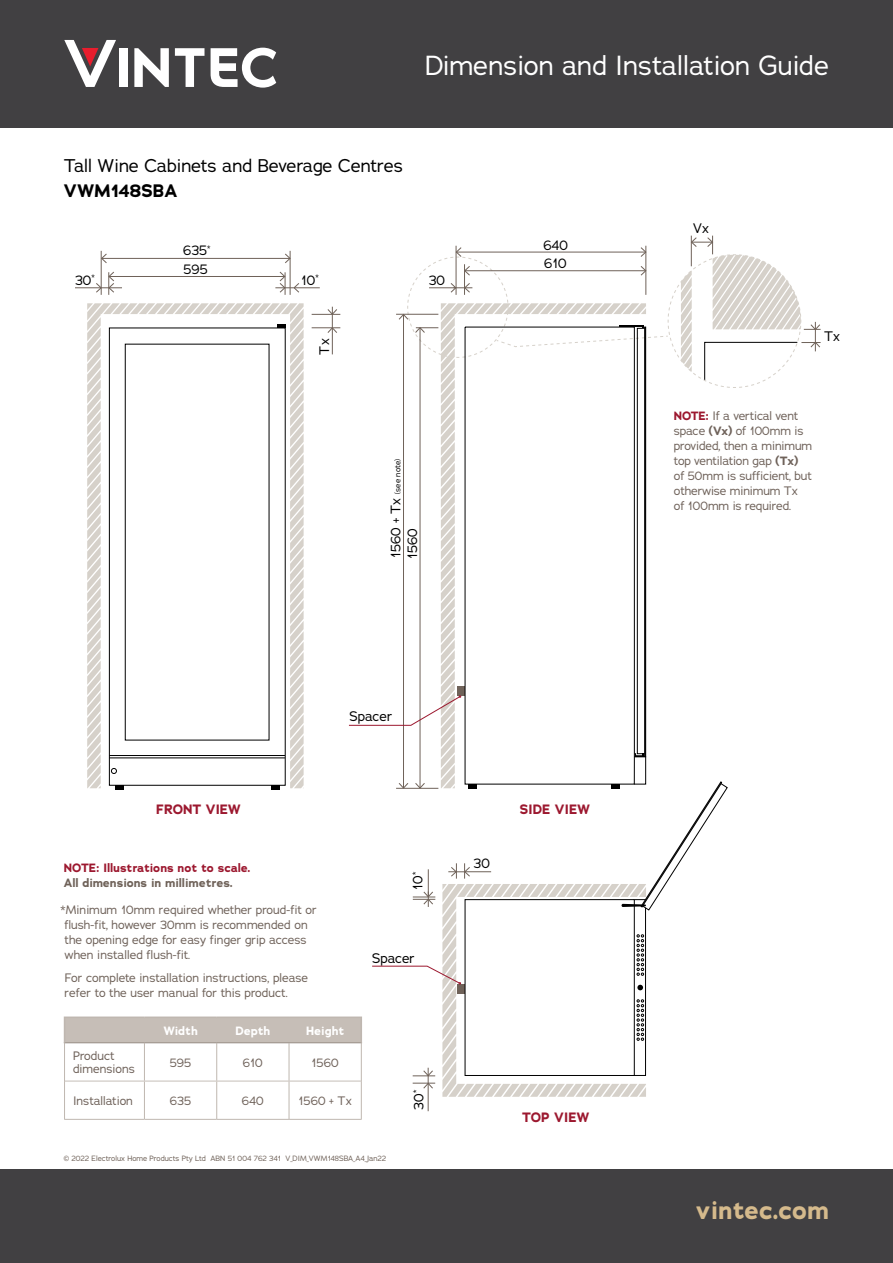
<style>
.page{position:relative;width:893px;height:1263px;background:#fff}
.page>*{position:absolute;margin:0;border:0;box-sizing:border-box;transform-origin:0 0}
.t1{font:27px "Adrianna";color:#fff}
.t2{font:700 25.5px "Adrianna";color:#d5ba8c}
.t3{font:18px "Adrianna";color:#000}
.t4{font:700 18px "Adrianna";color:#000}
.t5{font:13.5px/18.3px "Adrianna";color:#000}
.t6{font:700 13.5px "Adrianna";color:#9c182f}
.t7{font:12px/15px "Adrianna";letter-spacing:-.01em;color:#6f625a}
.t8{font:12px/15px "Adrianna";color:#6f6259}
.t9{font:700 12px "Adrianna";color:#9c182f}
.t10{font:700 12px "Adrianna";color:#6f6259}
.t11{font:700 12px "Adrianna";color:#fff}
.t12{font:7.8px "Adrianna";color:#000}
.t13{font:7.5px "Adrianna";color:#6f6259}
.s1{font-size:13.5px}
.s2{font-weight:700;color:#9c182f}
.s3{font-weight:700}
</style>
<div class="page">
<svg style="left:87px;top:303px;width:217px;height:485px"></svg>
<svg style="left:441px;top:388px;width:196px;height:365px"></svg>
<div style="left:458px;top:686px;width:7px;height:10px;background:#6f6259"></div>
<svg style="left:464px;top:388px;width:171px;height:365px"></svg>
<div style="left:644px;top:327px;width:2px;height:430px;border:1px solid #000"></div>
<div style="left:637px;top:328px;width:8px;height:426px;border:1px solid #000"></div>
<div style="left:109px;top:328px;width:177px;height:458px;border:1px solid #000"></div>
<hr style="left:109px;top:757px;width:176px;height:1px;background:#000">
<hr style="left:109px;top:755px;width:176px;height:1px;background:#000">
<svg style="left:115px;top:785px;width:8px;height:4px"></svg>
<svg style="left:271px;top:785px;width:9px;height:4px"></svg>
<svg style="left:111px;top:768px;width:6px;height:6px"></svg>
<hr style="left:101px;top:251px;width:1px;height:44px;background:#6f6259">
<hr style="left:290px;top:251px;width:1px;height:44px;background:#6f6259">
<hr style="left:396px;top:314px;width:42px;height:1px;background:#6f6259">
<hr style="left:102px;top:258px;width:188px;height:1px;background:#6f6259">
<svg style="left:101px;top:253px;width:6px;height:10px"></svg>
<svg style="left:285px;top:253px;width:6px;height:10px"></svg>
<hr style="left:403px;top:314px;width:1px;height:474px;background:#6f6259">
<hr style="left:109px;top:276px;width:176px;height:1px;background:#6f6259">
<hr style="left:420px;top:328px;width:1px;height:460px;background:#6f6259">
<svg style="left:275px;top:271px;width:45px;height:24px"></svg>
<svg style="left:75px;top:271px;width:47px;height:24px"></svg>
<svg style="left:398px;top:236px;width:423px;height:152px"></svg>
<svg style="left:312px;top:307px;width:28px;height:47px"></svg>
<svg style="left:372px;top:753px;width:356px;height:358px"></svg>
<svg style="left:349px;top:696px;width:112px;height:30px"></svg>
<div style="left:0;top:0;width:893px;height:128px;background:#414042"></div>
<div style="left:119px;top:48px;width:8px;height:39px;background:#fff"></div>
<svg style="left:175px;top:48px;width:29px;height:39px"></svg>
<svg style="left:134px;top:48px;width:35px;height:39px"></svg>
<svg style="left:211px;top:48px;width:65px;height:40px"></svg>
<svg style="left:64px;top:40px;width:52px;height:47px"></svg>
<div style="left:0;top:1169px;width:893px;height:94px;background:#414042"></div>
<hr style="left:64px;top:1043px;width:1px;height:38px;background:#bfb7b0">
<hr style="left:144px;top:1043px;width:1px;height:38px;background:#bfb7b0">
<hr style="left:216px;top:1043px;width:1px;height:38px;background:#bfb7b0">
<hr style="left:289px;top:1043px;width:1px;height:38px;background:#bfb7b0">
<hr style="left:361px;top:1043px;width:1px;height:38px;background:#bfb7b0">
<hr style="left:64px;top:1081px;width:1px;height:38px;background:#bfb7b0">
<hr style="left:144px;top:1081px;width:1px;height:38px;background:#bfb7b0">
<hr style="left:216px;top:1081px;width:1px;height:38px;background:#bfb7b0">
<hr style="left:289px;top:1081px;width:1px;height:38px;background:#bfb7b0">
<hr style="left:361px;top:1081px;width:1px;height:38px;background:#bfb7b0">
<hr style="left:64px;top:1119px;width:80px;height:1px;background:#bfb7b0">
<hr style="left:144px;top:1119px;width:73px;height:1px;background:#bfb7b0">
<hr style="left:217px;top:1119px;width:72px;height:1px;background:#bfb7b0">
<hr style="left:289px;top:1119px;width:73px;height:1px;background:#bfb7b0">
<hr style="left:65px;top:1081px;width:79px;height:1px;background:#c6beb7">
<hr style="left:144px;top:1081px;width:73px;height:1px;background:#c6beb7">
<hr style="left:217px;top:1081px;width:72px;height:1px;background:#c6beb7">
<hr style="left:289px;top:1081px;width:72px;height:1px;background:#c6beb7">
<hr style="left:64px;top:1016px;width:80px;height:2px;background:#bfb7b0">
<hr style="left:144px;top:1016px;width:73px;height:2px;background:#bfb7b0">
<hr style="left:217px;top:1016px;width:72px;height:2px;background:#bfb7b0">
<hr style="left:289px;top:1016px;width:73px;height:2px;background:#bfb7b0">
<div style="left:64px;top:1018px;width:298px;height:25px;background:#c6beb7"></div>
<svg style="left:277px;top:325px;width:9px;height:3px"></svg>
<h1 class="t1" style="left:425px;top:48px;width:406px">Dimension and Installation Guide</h1>
<h3 class="t3" style="left:64px;top:154px;width:341px">Tall Wine Cabinets and Beverage Centres</h3>
<h3 class="t4" style="left:64px;top:179px;width:115px">VWM148SBA</h3>
<p class="t5" style="left:183px;top:241px;width:29px">635<sup>*<br></sup>595</p>
<p class="t5" style="left:75px;top:271px;width:21px">30<sup>*</sup></p>
<p class="t5" style="left:301px;top:271px;width:19px">10<sup>*</sup></p>
<p class="t5" style="left:315px;top:355px;width:18px;rotate:-90deg">Tx</p>
<p class="t5" style="left:429px;top:271px;width:18px">30</p>
<p class="t12" style="left:393px;top:558px;width:101px;rotate:-90deg"><span class="s1">1560 + Tx</span> (see note)</p>
<p class="t5" style="left:403px;top:559px;width:32px;rotate:-90deg">1560</p>
<p class="t5" style="left:544px;top:235px;width:26px">640</p>
<p class="t5" style="left:544px;top:253px;width:24px">610</p>
<p class="t5" style="left:693px;top:219px;width:18px">Vx</p>
<p class="t5" style="left:824px;top:327px;width:18px">Tx</p>
<p class="t7" style="left:674px;top:408px;width:140px"><span class="s2">NOTE:</span> If a vertical vent space <span class="s3">(Vx)</span> of 100mm is provided, then a minimum top ventilation gap <span class="s3">(Tx)<br></span>of 50mm is sufficient, but otherwise minimum Tx<br>of 100mm is required.</p>
<p class="t5" style="left:349px;top:707px;width:44px">Spacer</p>
<p class="t6" style="left:156px;top:800px;width:86px">FRONT VIEW</p>
<p class="t6" style="left:520px;top:800px;width:72px">SIDE VIEW</p>
<p class="t9" style="left:64px;top:860px;width:188px">NOTE: Illustrations not to scale.</p>
<p class="t10" style="left:64px;top:875px;width:171px">All dimensions in millimetres.</p>
<p class="t7" style="left:64px;top:902px;width:254px;text-indent:-4px">*Minimum 10mm required whether proud-fit or flush-fit, however 30mm is recommended on the opening edge for easy finger grip access when installed flush-fit.</p>
<p class="t8" style="left:65px;top:970px;width:245px">For complete installation instructions, please refer to the user manual for this product.</p>
<p class="t11" style="left:163px;top:1022px;width:36px">Width</p>
<p class="t11" style="left:235px;top:1022px;width:36px">Depth</p>
<p class="t11" style="left:306px;top:1022px;width:40px">Height</p>
<p class="t7" style="left:73px;top:1049px;width:64px;line-height:13.5px">Product dimensions</p>
<p class="t7" style="left:170px;top:1055px;width:23px">595</p>
<p class="t7" style="left:243px;top:1055px;width:22px">610</p>
<p class="t7" style="left:311px;top:1055px;width:29px">1560</p>
<p class="t7" style="left:73px;top:1093px;width:61px">Installation</p>
<p class="t7" style="left:170px;top:1093px;width:23px">635</p>
<p class="t7" style="left:242px;top:1093px;width:23px">640</p>
<p class="t7" style="left:298px;top:1093px;width:55px">1560 + Tx</p>
<p class="t5" style="left:408px;top:890px;width:19px;rotate:-90deg">10<sup>*</sup></p>
<p class="t5" style="left:372px;top:948px;width:44px">Spacer</p>
<p class="t5" style="left:409px;top:1109px;width:21px;rotate:-90deg">30<sup>*</sup></p>
<p class="t13" style="left:64px;top:1153px;width:324px">© 2022 Electrolux Home Products Pty Ltd ABN 51 004 762 341 V_DIM_VWM148SBA_A4_Jan22</p>
<p class="t5" style="left:474px;top:854px;width:18px">30</p>
<p class="t6" style="left:522px;top:1108px;width:69px">TOP VIEW</p>
<h2 class="t2" style="left:696px;top:1193px;width:135px">vintec.com</h2>
</div>
